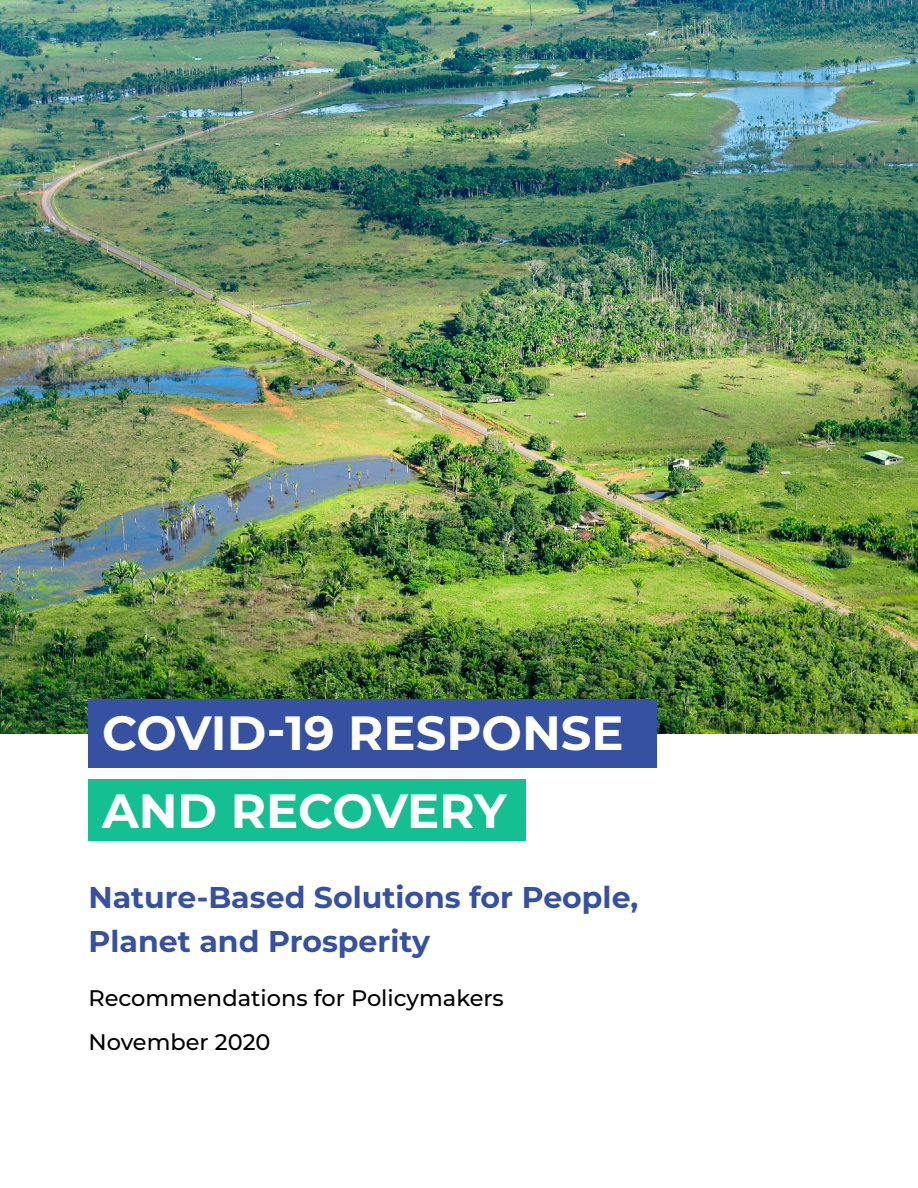
<style>
.page{position:relative;width:918px;height:1188px;background:#fff}
.page>*{position:absolute;margin:0;border:0;box-sizing:border-box;transform-origin:0 0}
.t1{font:700 48px/78px "Montserrat";color:#fff}
.t2{font:700 30px/43.5px "Montserrat";color:#3650a2}
.t3{font:500 22.5px/44.4px "Montserrat";color:#000}
</style>
<div class="page">
<img style="left:0;top:0;width:918px;height:734px">
<div style="left:88px;top:699px;width:569px;height:69px;background:#3650a2"></div>
<div style="left:88px;top:779px;width:438px;height:61px;background:#14c092"></div>
<h1 class="t1" style="left:102px;top:692px;width:523px">COVID-19 RESPONSE<br>AND RECOVERY</h1>
<p class="t2" style="left:88px;top:875px;width:551px">Nature-Based Solutions for People,<br>Planet and Prosperity</p>
<p class="t3" style="left:88px;top:975px;width:417px">Recommendations for Policymakers<br>November 2020</p>
</div>
